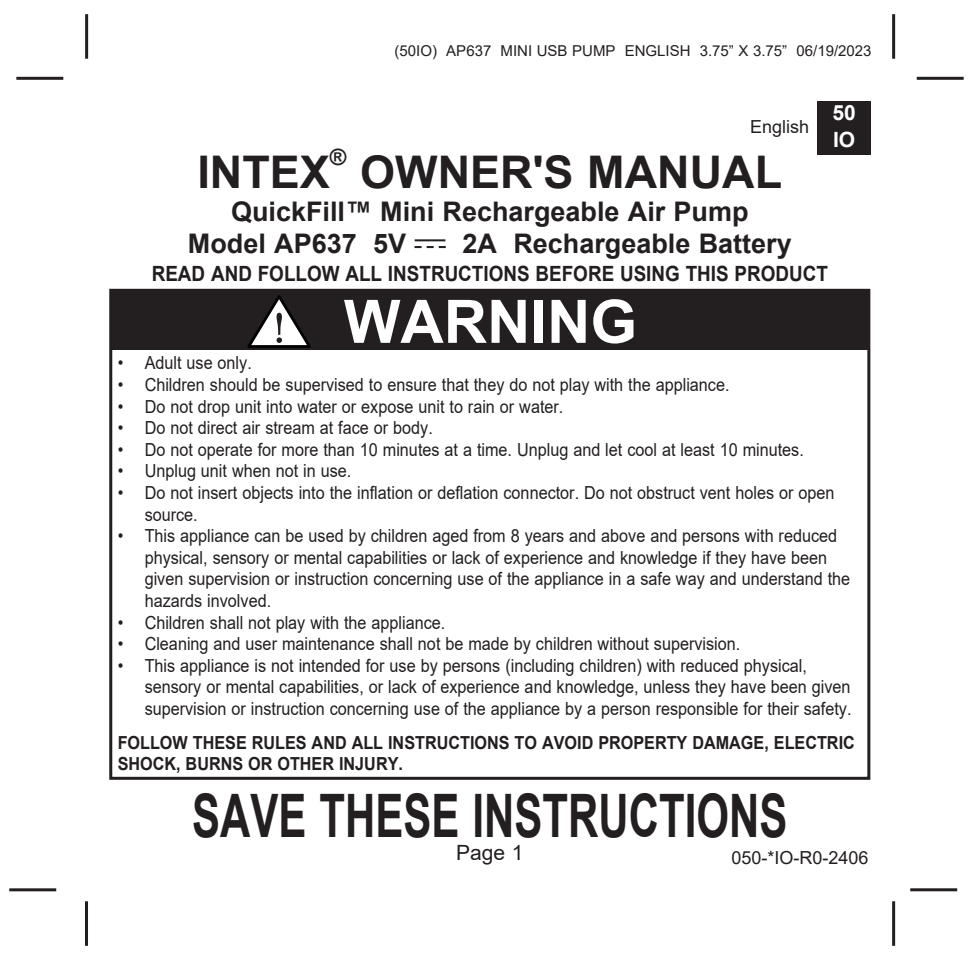
<style>
.page{position:relative;width:972px;height:972px;background:#fff}
.page>*{position:absolute;margin:0;border:0;box-sizing:border-box;transform-origin:0 0}
.t1{font:700 60px "Arial";color:#231f20;scale:.7 1}
.t2{font:700 60px "Arial";color:#fff}
.t3{font:700 45px "Arial";color:#231f20}
.t4{font:700 27px "Arial";color:#231f20}
.t5{font:700 22.5px "Arial";color:#231f20}
.t6{font:700 21px "Arial";color:#231f20;scale:.9 1}
.t7{font:21px "Arial";color:#231f20}
.t8{font:700 21px/27px "Arial";color:#fff}
.t9{font:18px/21.6px "Arial";color:#231f20;scale:.9 1}
.t10{font:700 18px/21.6px "Arial";color:#231f20;scale:.9 1}
.t11{font:18px "Arial";color:#231f20}
.t12{font:15px "Arial";color:#231f20}
</style>
<div class="page">
<hr style="left:16px;top:77px;width:47px;height:3px;background:#231f20">
<hr style="left:9px;top:888px;width:47px;height:3px;background:#231f20">
<hr style="left:917px;top:77px;width:47px;height:3px;background:#231f20">
<hr style="left:910px;top:888px;width:47px;height:3px;background:#231f20">
<hr style="left:85px;top:14px;width:3px;height:45px;background:#231f20">
<hr style="left:892px;top:14px;width:3px;height:45px;background:#231f20">
<hr style="left:85px;top:901px;width:3px;height:45px;background:#231f20">
<hr style="left:892px;top:901px;width:3px;height:45px;background:#231f20">
<div style="left:817px;top:101px;width:54px;height:54px;background:#231f20"></div>
<hr style="left:415px;top:239px;width:30px;height:2px;background:#231f20">
<svg style="left:415px;top:246px;width:31px;height:2px"></svg>
<div style="left:109px;top:289px;width:761px;height:491px;border:3px solid #231f20"></div>
<div style="left:111px;top:291px;width:758px;height:59px;background:#231f20"></div>
<svg style="left:247px;top:295px;width:64px;height:53px"></svg>
<p class="t12" style="left:395px;top:40px;width:478px">(50IO) AP637 MINI USB PUMP ENGLISH 3.75” X 3.75” 06/19/2023</p>
<p class="t8" style="left:833px;top:100px;width:25px">50<br>IO</p>
<p class="t11" style="left:750px;top:115px;width:61px">English</p>
<p class="t3" style="left:197px;top:140px;width:134px">INTEX</p>
<p class="t5" style="left:330px;top:141px;width:18px">®</p>
<p class="t3" style="left:360px;top:140px;width:423px">OWNER'S MANUAL</p>
<p class="t4" style="left:231px;top:192px;width:519px">QuickFill™ Mini Rechargeable Air Pump</p>
<p class="t4" style="left:188px;top:224px;width:220px">Model AP637 5V</p>
<p class="t4" style="left:462px;top:224px;width:331px">2A Rechargeable Battery</p>
<p class="t6" style="left:152px;top:259px;width:753px">READ AND FOLLOW ALL INSTRUCTIONS BEFORE USING THIS PRODUCT</p>
<p class="t2" style="left:344px;top:279px;width:295px">WARNING</p>
<p class="t9" style="left:118px;top:352px;width:151px">• Adult use only.</p>
<p class="t9" style="left:118px;top:374px;width:681px">• Children should be supervised to ensure that they do not play with the appliance.</p>
<p class="t9" style="left:118px;top:395px;width:497px">• Do not drop unit into water or expose unit to rain or water.</p>
<p class="t9" style="left:118px;top:417px;width:352px">• Do not direct air stream at face or body.</p>
<p class="t9" style="left:118px;top:439px;width:764px">• Do not operate for more than 10 minutes at a time. Unplug and let cool at least 10 minutes.</p>
<p class="t9" style="left:118px;top:460px;width:261px">• Unplug unit when not in use.</p>
<p class="t9" style="left:118px;top:482px;width:798px">• Do not insert objects into the inflation or deflation connector. Do not obstruct vent holes or open</p>
<p class="t9" style="left:145px;top:503px;width:61px">source.</p>
<p class="t9" style="left:145px;top:525px;width:785px;text-indent:-27px">• This appliance can be used by children aged from 8 years and above and persons with reduced physical, sensory or mental capabilities or lack of experience and knowledge if they have been given supervision or instruction concerning use of the appliance in a safe way and understand the hazards involved.</p>
<p class="t9" style="left:118px;top:611px;width:366px">• Children shall not play with the appliance.</p>
<p class="t9" style="left:118px;top:633px;width:693px">• Cleaning and user maintenance shall not be made by children without supervision.</p>
<p class="t9" style="left:118px;top:655px;width:767px">• This appliance is not intended for use by persons (including children) with reduced physical,</p>
<p class="t9" style="left:145px;top:676px;width:786px">sensory or mental capabilities, or lack of experience and knowledge, unless they have been given</p>
<p class="t9" style="left:145px;top:698px;width:787px">supervision or instruction concerning use of the appliance by a person responsible for their safety.</p>
<p class="t10" style="left:118px;top:732px;width:821px">FOLLOW THESE RULES AND ALL INSTRUCTIONS TO AVOID PROPERTY DAMAGE, ELECTRIC<br>SHOCK, BURNS OR OTHER INJURY.</p>
<h1 class="t1" style="left:192px;top:773px;width:852px">SAVE THESE INSTRUCTIONS</h1>
<p class="t7" style="left:456px;top:839px;width:69px">Page 1</p>
<p class="t11" style="left:731px;top:845px;width:139px">050-*IO-R0-2406</p>
</div>
